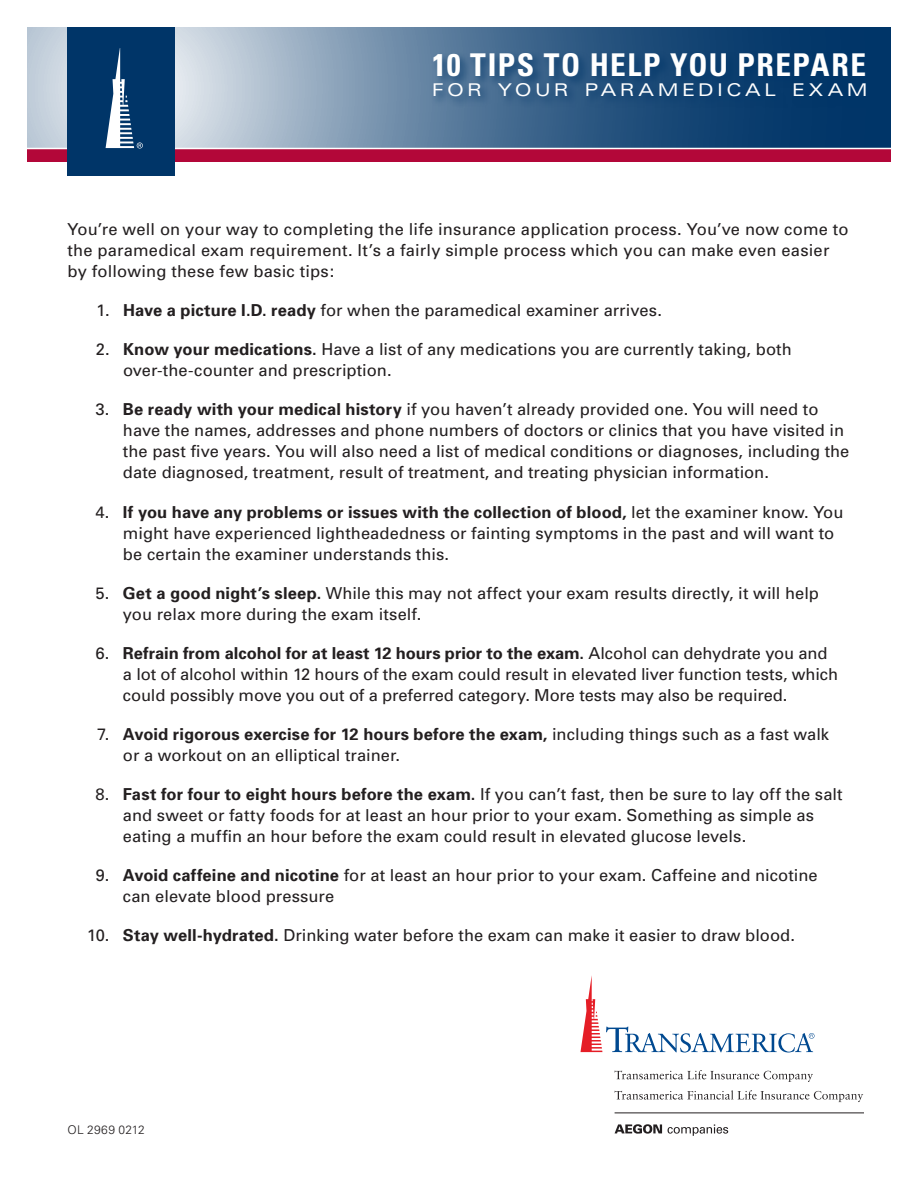
<style>
.page{position:relative;width:918px;height:1188px;background:#fff}
.page>*{position:absolute;margin:0;border:0;box-sizing:border-box;transform-origin:0 0}
.t1{font:700 condensed 31.35px "Univers";letter-spacing:.045em;color:#fff}
.t2{font:expanded 17.55px "Univers";letter-spacing:.2em;color:#fff}
.t3{font:16.5px/21px "Univers";letter-spacing:.005em;color:#231f20}
.t4{font:300 12px "Univers";letter-spacing:.025em;color:#231f20}
.s1{font-weight:700}
</style>
<div class="page">
<svg style="left:27px;top:27px;width:864px;height:121px;background:#6887a5"></svg>
<div style="left:27px;top:148px;width:864px;height:14px;background:#b30739"></div>
<svg style="left:615px;top:1070px;width:198px;height:12px"></svg>
<svg style="left:615px;top:1090px;width:248px;height:12px"></svg>
<hr style="left:615px;top:1113px;width:249px;height:1px;background:#231f20">
<svg style="left:615px;top:1124px;width:47px;height:10px"></svg>
<svg style="left:668px;top:1124px;width:60px;height:12px"></svg>
<svg style="left:580px;top:976px;width:235px;height:77px"></svg>
<hr style="left:27px;top:148px;width:864px;height:1px;background:#fff">
<div style="left:68px;top:27px;width:108px;height:149px;background:#003568"></div>
<svg style="left:106px;top:48px;width:37px;height:100px"></svg>
<div style="left:431px;top:50px;width:447px;height:59px;background:#003568;opacity:.75"></div>
<h1 class="t1" style="left:432px;top:46px;width:436px">10 TIPS TO HELP YOU PREPARE</h1>
<p class="t2" style="left:432px;top:80px;width:437px">FOR YOUR PARAMEDICAL EXAM</p>
<p class="t3" style="left:68px;top:219px;width:783px">You’re well on your way to completing the life insurance application process. You’ve now come to the paramedical exam requirement. It’s a fairly simple process which you can make even easier by following these few basic tips:</p>
<p class="t3" style="left:96px;top:300px;width:567px">1. <span class="s1">Have a picture I.D. ready</span> for when the paramedical examiner arrives.</p>
<p class="t3" style="left:123px;top:339px;width:670px;text-indent:-27px">2. <span class="s1">Know your medications.</span> Have a list of any medications you are currently taking, both over-the-counter and prescription.</p>
<p class="t3" style="left:123px;top:399px;width:728px;text-indent:-27px">3. <span class="s1">Be ready with your medical history</span> if you haven’t already provided one. You will need to have the names, addresses and phone numbers of doctors or clinics that you have visited in the past five years. You will also need a list of medical conditions or diagnoses, including the date diagnosed, treatment, result of treatment, and treating physician information.</p>
<p class="t3" style="left:123px;top:501px;width:722px;text-indent:-27px">4. <span class="s1">If you have any problems or issues with the collection of blood,</span> let the examiner know. You might have experienced lightheadedness or fainting symptoms in the past and will want to be certain the examiner understands this.</p>
<p class="t3" style="left:123px;top:582px;width:698px;text-indent:-27px">5. <span class="s1">Get a good night’s sleep.</span> While this may not affect your exam results directly, it will help you relax more during the exam itself.</p>
<p class="t3" style="left:123px;top:643px;width:717px;text-indent:-27px">6. <span class="s1">Refrain from alcohol for at least 12 hours prior to the exam.</span> Alcohol can dehydrate you and a lot of alcohol within 12 hours of the exam could result in elevated liver function tests, which could possibly move you out of a preferred category. More tests may also be required.</p>
<p class="t3" style="left:123px;top:724px;width:708px;text-indent:-26px">7. <span class="s1">Avoid rigorous exercise for 12 hours before the exam,</span> including things such as a fast walk or a workout on an elliptical trainer.</p>
<p class="t3" style="left:123px;top:784px;width:721px;text-indent:-27px">8. <span class="s1">Fast for four to eight hours before the exam.</span> If you can’t fast, then be sure to lay off the salt and sweet or fatty foods for at least an hour prior to your exam. Something as simple as eating a muffin an hour before the exam could result in elevated glucose levels.</p>
<p class="t3" style="left:123px;top:865px;width:696px;text-indent:-27px">9. <span class="s1">Avoid caffeine and nicotine</span> for at least an hour prior to your exam. Caffeine and nicotine can elevate blood pressure</p>
<p class="t3" style="left:87px;top:925px;width:710px">10. <span class="s1">Stay well-hydrated.</span> Drinking water before the exam can make it easier to draw blood.</p>
<p class="t4" style="left:68px;top:1122px;width:79px">OL 2969 0212</p>
</div>
